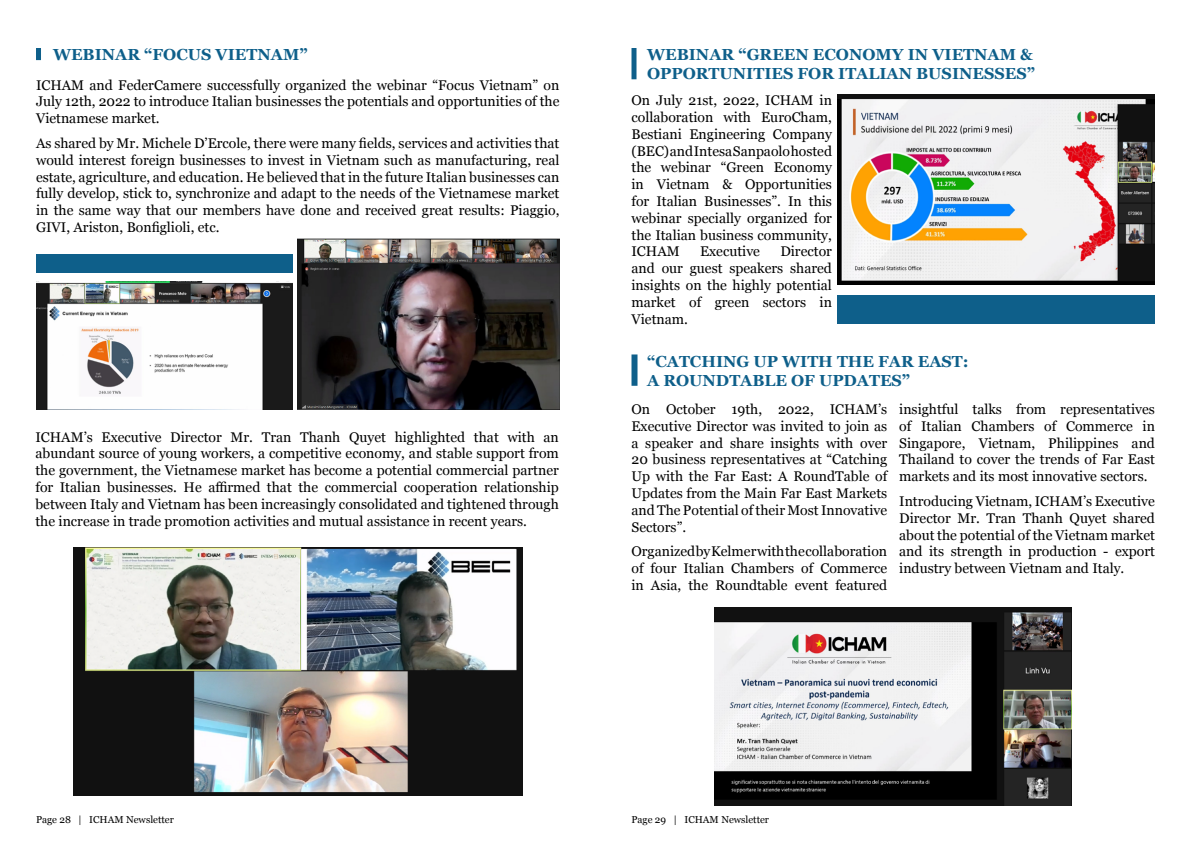
<style>
.page{position:relative;width:1191px;height:842px;background:#fff}
.page>*{position:absolute;margin:0;border:0;box-sizing:border-box;transform-origin:0 0}
.t1{font:700 16px/19.2px "Georgia";color:#0e5f8a}
.t2{font:14px/16.8px "Georgia";color:#000;text-align:justify}
.t3{font:10px "Georgia";color:#000}
</style>
<div class="page">
<img style="left:36px;top:282px;width:256px;height:127px">
<img style="left:297px;top:238px;width:262px;height:171px">
<div style="left:36px;top:48px;width:5px;height:12px;background:#0e5f8a"></div>
<img style="left:73px;top:547px;width:449px;height:248px">
<div style="left:36px;top:254px;width:256px;height:19px;background:#0e5f8a"></div>
<img style="left:837px;top:95px;width:318px;height:189px">
<img style="left:715px;top:607px;width:356px;height:199px">
<div style="left:631px;top:48px;width:5px;height:31px;background:#0e5f8a"></div>
<div style="left:631px;top:354px;width:6px;height:32px;background:#0e5f8a"></div>
<div style="left:837px;top:295px;width:318px;height:28px;background:#0e5f8a"></div>
<p class="t1" style="left:53px;top:44px;width:256px">WEBINAR “FOCUS VIETNAM”</p>
<p class="t2" style="left:36px;top:76px;width:525px">ICHAM and FederCamere successfully organized the webinar “Focus Vietnam” on July 12th, 2022 to introduce Italian businesses the potentials and opportunities of the Vietnamese market.</p>
<p class="t2" style="left:36px;top:134px;width:525px">As shared by Mr. Michele D’Ercole, there were many fields, services and activities that would interest foreign businesses to invest in Vietnam such as manufacturing, real estate, agriculture, and education. He believed that in the future Italian businesses can fully develop, stick to, synchronize and adapt to the needs of the Vietnamese market in the same way that our members have done and received great results: Piaggio, GIVI, Ariston, Bonfiglioli, etc.</p>
<p class="t2" style="left:35px;top:428px;width:525px">ICHAM’s Executive Director Mr. Tran Thanh Quyet highlighted that with an abundant source of young workers, a competitive economy, and stable support from the government, the Vietnamese market has become a potential commercial partner for Italian businesses. He affirmed that the commercial cooperation relationship between Italy and Vietnam has been increasingly consolidated and tightened through the increase in trade promotion activities and mutual assistance in recent years.</p>
<p class="t1" style="left:647px;top:44px;width:389px">WEBINAR “GREEN ECONOMY IN VIETNAM &amp;<br>OPPORTUNITIES FOR ITALIAN BUSINESSES”</p>
<p class="t2" style="left:631px;top:91px;width:202px">On July 21st, 2022, ICHAM in collaboration with EuroCham, Bestiani Engineering Company (BEC) and Intesa Sanpaolo hosted the webinar “Green Economy in Vietnam &amp; Opportunities for Italian Businesses”. In this webinar specially organized for the Italian business community, ICHAM</p>
<p class="t2" style="left:631px;top:242px;width:202px;text-indent:149px">Director and our guest speakers shared insights on the highly potential market of green sectors in Vietnam.</p>
<p class="t2" style="left:700px;top:242px;width:62px">Executive</p>
<p class="t1" style="left:647px;top:351px;width:323px">“CATCHING UP WITH THE FAR EAST:<br>A ROUNDTABLE OF UPDATES”</p>
<p class="t2" style="left:631px;top:400px;width:257px">On October 19th, 2022, ICHAM’s Executive Director was invited to join as a speaker and share insights with over 20 business representatives at “Catching Up with the Far East: A RoundTable of Updates from the Main Far East Markets and The Potential of their Most Innovative Sectors”.</p>
<p class="t2" style="left:631px;top:543px;width:257px">Organized by Kelmer with the collaboration of four Italian Chambers of Commerce in Asia, the Roundtable event featured</p>
<p class="t2" style="left:899px;top:400px;width:257px">insightful talks from representatives of Italian Chambers of Commerce in Singapore, Vietnam, Philippines and Thailand to cover the trends of Far East markets and its most innovative sectors.</p>
<p class="t2" style="left:899px;top:492px;width:257px">Introducing Vietnam, ICHAM’s Executive Director Mr. Tran Thanh Quyet shared about the potential of the Vietnam market and its strength in production - export industry between Vietnam and Italy.</p>
<p class="t3" style="left:36px;top:812px;width:139px">Page 28 | ICHAM Newsletter</p>
<p class="t3" style="left:631px;top:812px;width:139px">Page 29 | ICHAM Newsletter</p>
</div>
